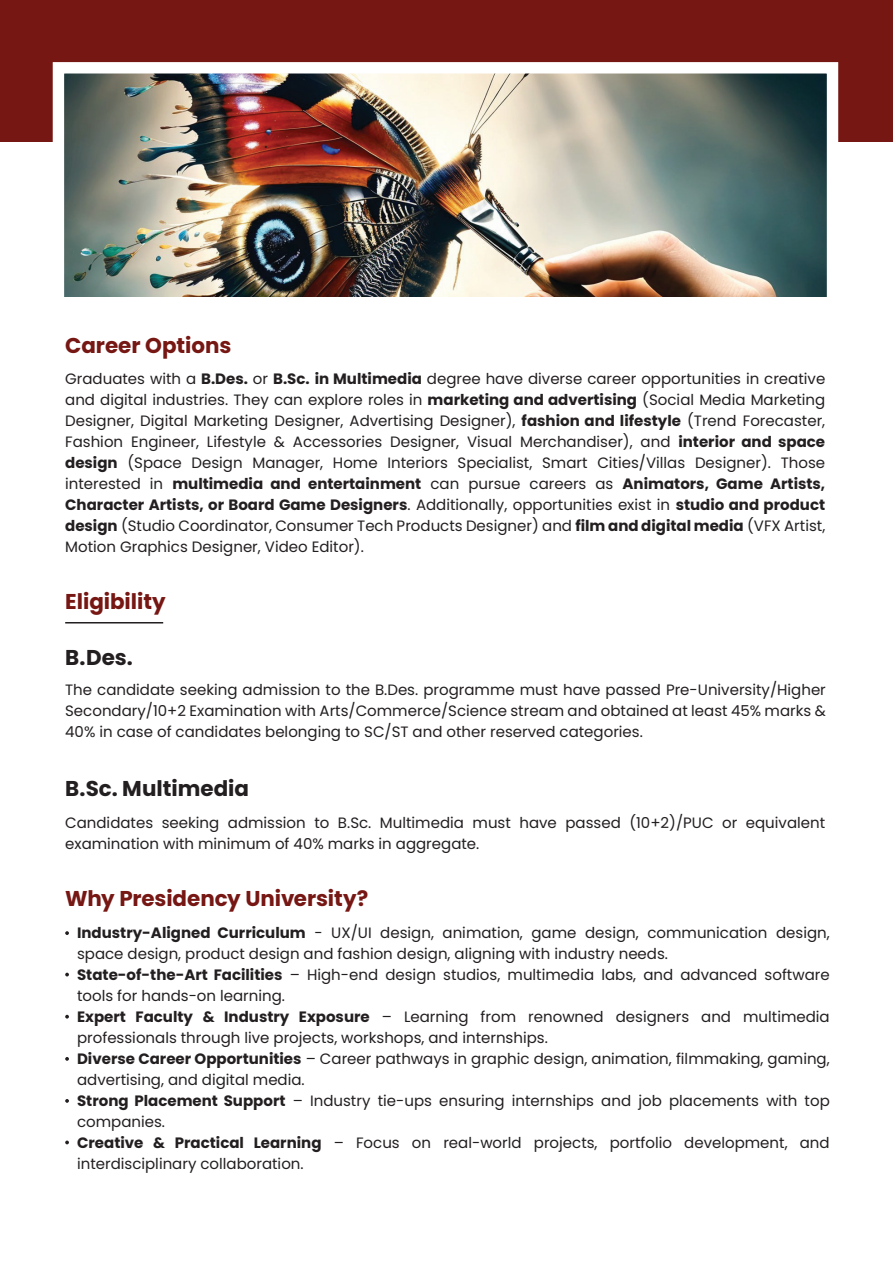
<style>
.page{position:relative;width:893px;height:1263px;background:#fff}
.page>*{position:absolute;margin:0;border:0;box-sizing:border-box;transform-origin:0 0}
.t1{font:700 21.45px "Poppins";letter-spacing:-.005em;color:#761714}
.t2{font:700 21.45px "Poppins";color:#231f20}
.t3{font:15px/21px "Poppins";color:#231f20;text-align:justify}
.s1{font-weight:700}
</style>
<div class="page">
<div style="left:0;top:0;width:893px;height:141px;background:#761714"></div>
<img style="left:65px;top:74px;width:761px;height:223px">
<div style="left:53px;top:62px;width:785px;height:435px;border:11px solid #fff"></div>
<svg style="left:65px;top:931px;width:4px;height:4px"></svg>
<svg style="left:65px;top:973px;width:4px;height:3px"></svg>
<svg style="left:65px;top:1015px;width:4px;height:3px"></svg>
<svg style="left:65px;top:1057px;width:4px;height:4px"></svg>
<svg style="left:65px;top:1099px;width:4px;height:4px"></svg>
<svg style="left:65px;top:1140px;width:4px;height:4px"></svg>
<hr style="left:65px;top:622px;width:98px;height:1px;background:#231f20">
<h1 class="t1" style="left:65px;top:333px;width:168px">Career Options</h1>
<p class="t3" style="left:65px;top:368px;width:762px">Graduates with a <span class="s1">B.Des.</span> or <span class="s1">B.Sc. in Multimedia</span> degree have diverse career opportunities in creative and digital industries. They can explore roles in <span class="s1">marketing and advertising</span> (Social Media Marketing Designer, Digital Marketing Designer, Advertising Designer), <span class="s1">fashion and lifestyle</span> (Trend Forecaster, Fashion Engineer, Lifestyle &amp; Accessories Designer, Visual Merchandiser), and <span class="s1">interior and space design</span> (Space Design Manager, Home Interiors Specialist, Smart Cities/Villas Designer). Those interested in <span class="s1">multimedia and entertainment</span> can pursue careers as <span class="s1">Animators, Game Artists, Character Artists, or Board Game Designers</span>. Additionally, opportunities exist in <span class="s1">studio and product design</span> (Studio Coordinator, Consumer Tech Products Designer) and <span class="s1">film and digital media</span> (VFX Artist, Motion Graphics Designer, Video Editor).</p>
<h1 class="t1" style="left:65px;top:589px;width:102px">Eligibility</h1>
<h1 class="t2" style="left:65px;top:645px;width:69px">B.Des.</h1>
<p class="t3" style="left:65px;top:679px;width:762px">The candidate seeking admission to the B.Des. programme must have passed Pre-University/Higher Secondary/10+2 Examination with Arts/Commerce/Science stream and obtained at least 45% marks &amp; 40% in case of candidates belonging to SC/ST and other reserved categories.</p>
<h1 class="t2" style="left:65px;top:776px;width:185px">B.Sc. Multimedia</h1>
<p class="t3" style="left:65px;top:812px;width:761px">Candidates seeking admission to B.Sc. Multimedia must have passed (10+2)/PUC or equivalent examination with minimum of 40% marks in aggregate.</p>
<h1 class="t1" style="left:65px;top:886px;width:305px">Why Presidency University?</h1>
<p class="t3" style="left:77px;top:922px;width:754px;text-align:left"><span class="s1">Industry-Aligned Curriculum</span> - UX/UI design, animation, game design, communication design, space design, product design and fashion design, aligning with industry needs.<br><span class="s1">State-of-the-Art Facilities</span> – High-end design studios, multimedia labs, and advanced software tools for hands-on learning.<br><span class="s1">Expert Faculty &amp; Industry Exposure</span> – Learning from renowned designers and multimedia professionals through live projects, workshops, and internships.<br><span class="s1">Diverse Career Opportunities</span> – Career pathways in graphic design, animation, filmmaking, gaming, advertising, and digital media.<br><span class="s1">Strong Placement Support</span> – Industry tie-ups ensuring internships and job placements with top companies.<br><span class="s1">Creative &amp; Practical Learning</span> – Focus on real-world projects, portfolio development, and interdisciplinary collaboration.</p>
</div>
